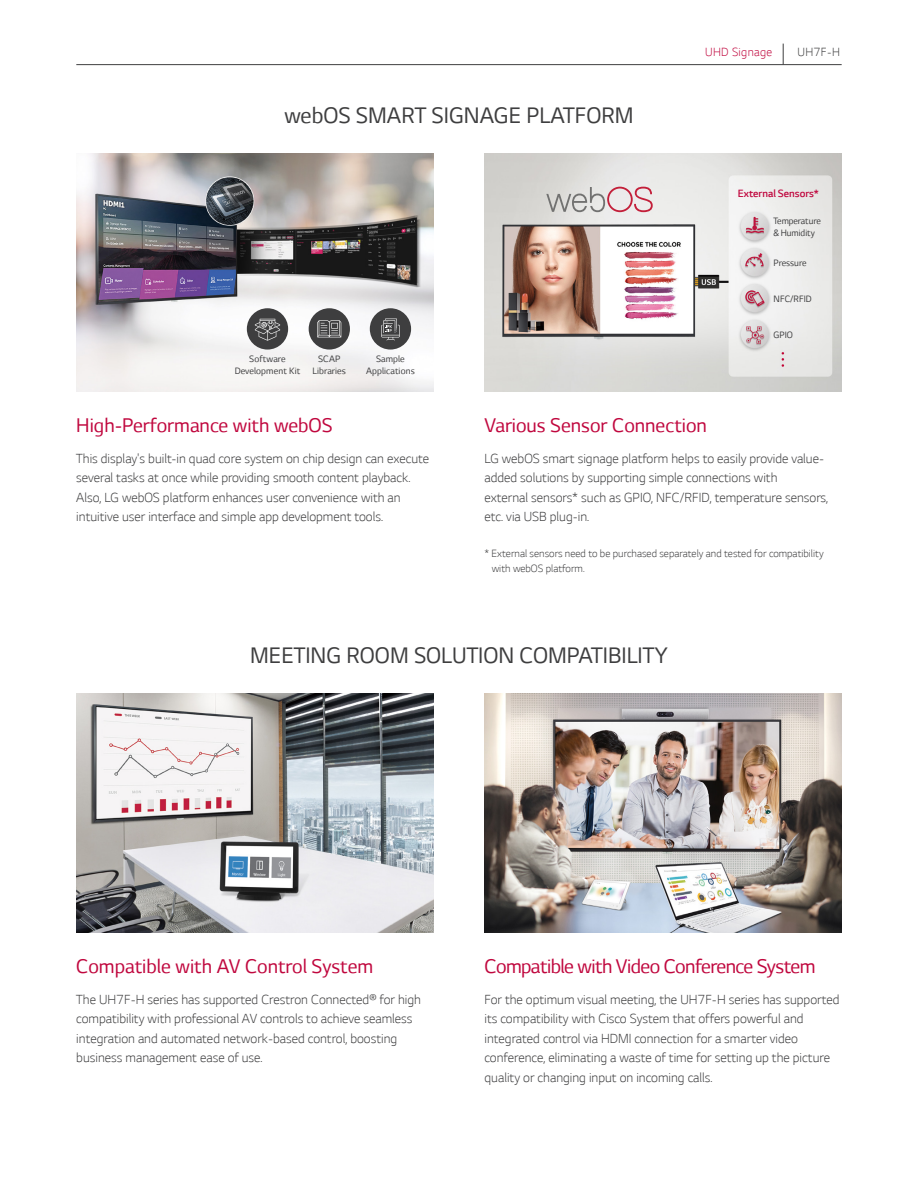
<style>
.page{position:relative;width:918px;height:1188px;background:#fff}
.page>*{position:absolute;margin:0;border:0;box-sizing:border-box;transform-origin:0 0}
.t1{font:25.5px "LG Smart";color:#3e3e3f}
.t2{font:22.5px "LG Smart";color:#c0073e}
.t3{font:22.5px "LG Smart";letter-spacing:-.025em;color:#c0073e}
.t4{font:300 15px/19.5px "LG Smart";color:#3e3e3f}
.t5{font:300 13.5px "LG Smart";letter-spacing:.025em;color:#c0073e}
.t6{font:300 13.5px "LG Smart";color:#3e3e3f}
.t7{font:300 12px "LG Smart";color:#3e3e3f}
.t8{font:300 12px "LG Smart";color:#c0073e}
.t9{font:10.5px "LG Smart";color:#3e3e3f}
</style>
<div class="page">
<img style="left:485px;top:153px;width:357px;height:238px">
<img style="left:76px;top:153px;width:357px;height:238px">
<div style="left:309px;top:308px;width:41px;height:42px;background:#3e3e3f;border-radius:50%"></div>
<svg style="left:317px;top:320px;width:24px;height:17px"></svg>
<div style="left:247px;top:308px;width:41px;height:42px;background:#3e3e3f;border-radius:50%"></div>
<svg style="left:255px;top:319px;width:25px;height:22px"></svg>
<div style="left:370px;top:308px;width:41px;height:42px;background:#3e3e3f;border-radius:50%"></div>
<svg style="left:381px;top:319px;width:19px;height:21px"></svg>
<img style="left:76px;top:694px;width:357px;height:238px">
<img style="left:485px;top:694px;width:357px;height:238px">
<svg style="left:546px;top:187px;width:107px;height:25px;background:#d3c3c4"></svg>
<hr style="left:76px;top:64px;width:766px;height:1px;background:#3e3e3f">
<svg style="left:783px;top:44px;width:1px;height:21px"></svg>
<p class="t1" style="left:284px;top:101px;width:351px">webOS SMART SIGNAGE PLATFORM</p>
<p class="t9" style="left:249px;top:354px;width:38px">Software</p>
<p class="t9" style="left:235px;top:365px;width:67px">Development Kit</p>
<p class="t9" style="left:318px;top:354px;width:24px">SCAP</p>
<p class="t9" style="left:313px;top:365px;width:35px">Libraries</p>
<p class="t9" style="left:376px;top:354px;width:30px">Sample</p>
<p class="t9" style="left:366px;top:365px;width:50px">Applications</p>
<p class="t5" style="left:705px;top:45px;width:69px">UHD Signage</p>
<p class="t6" style="left:797px;top:45px;width:44px">UH7F-H</p>
<p class="t8" style="left:738px;top:187px;width:83px">External Sensors*</p>
<p class="t9" style="left:774px;top:215px;width:49px">Temperature</p>
<p class="t9" style="left:774px;top:227px;width:43px">&amp; Humidity</p>
<p class="t9" style="left:774px;top:257px;width:34px">Pressure</p>
<p class="t9" style="left:774px;top:293px;width:40px">NFC/RFID</p>
<p class="t9" style="left:774px;top:329px;width:21px">GPIO</p>
<p class="t2" style="left:76px;top:413px;width:258px">High-Performance with webOS</p>
<p class="t2" style="left:485px;top:413px;width:224px">Various Sensor Connection</p>
<p class="t4" style="left:485px;top:448px;width:341px">LG webOS smart signage platform helps to easily provide value&shy;added solutions by supporting simple connections with</p>
<p class="t4" style="left:485px;top:487px;width:345px">external sensors* such as GPIO, NFC/RFID, temperature sensors, etc. via USB plug-in.</p>
<p class="t4" style="left:76px;top:448px;width:354px">This display's built-in quad core system on chip design can execute several tasks at once while providing smooth content playback.<br>Also, LG webOS platform enhances user convenience with an intuitive user interface and simple app development tools.</p>
<p class="t7" style="left:485px;top:547px;width:341px">* External sensors need to be purchased separately and tested for compatibility</p>
<p class="t7" style="left:492px;top:562px;width:94px">with webOS platform.</p>
<p class="t1" style="left:250px;top:642px;width:419px">MEETING ROOM SOLUTION COMPATIBILITY</p>
<p class="t2" style="left:76px;top:954px;width:298px">Compatible with AV Control System</p>
<p class="t3" style="left:485px;top:954px;width:333px">Compatible with Video Conference System</p>
<p class="t4" style="left:485px;top:989px;width:357px">For the optimum visual meeting, the UH7F-H series has supported its compatibility with Cisco System that offers powerful and integrated control via HDMI connection for a smarter video conference, eliminating a waste of time for setting up the picture quality or changing input on incoming calls.</p>
<p class="t4" style="left:76px;top:989px;width:346px">The UH7F-H series has supported Crestron Connected® for high compatibility with professional AV controls to achieve seamless integration and automated network-based control, boosting business management ease of use.</p>
</div>
